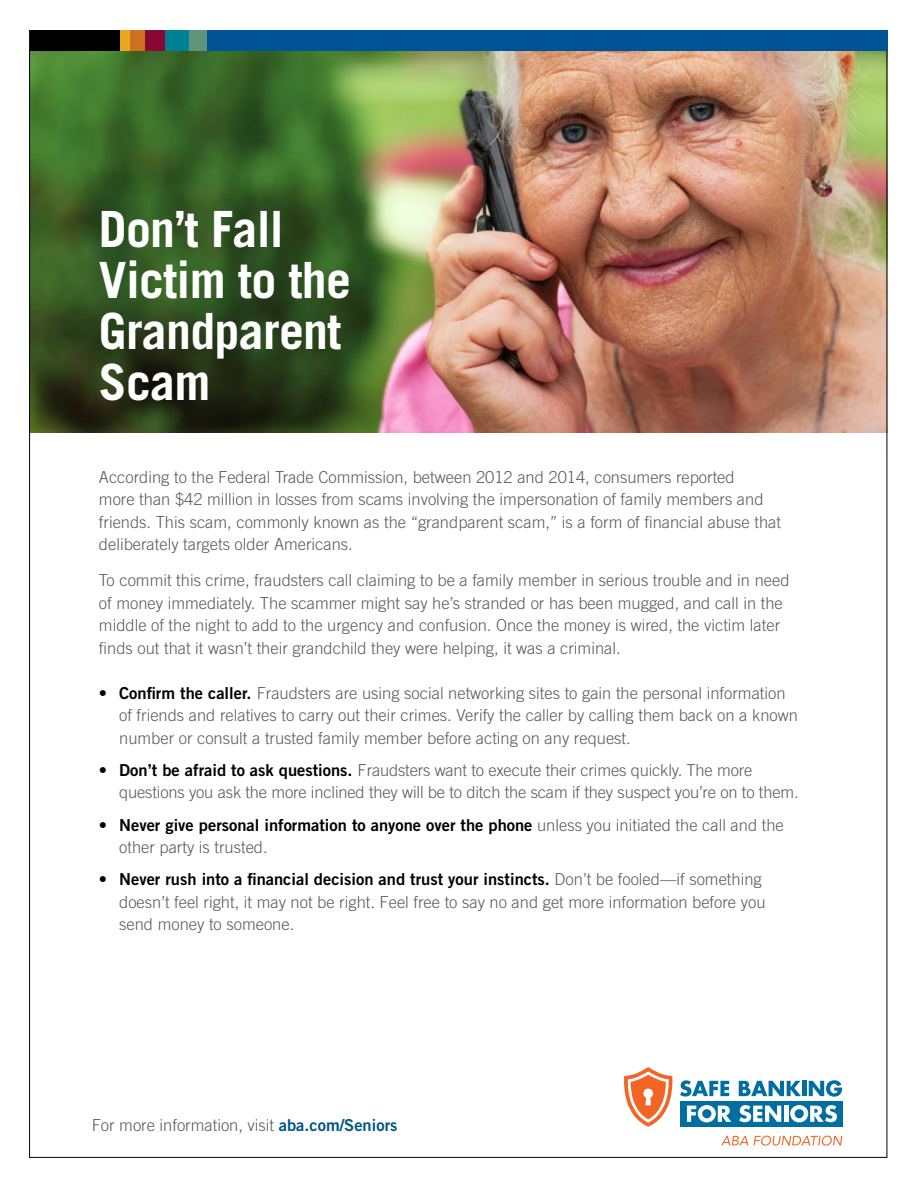
<style>
.page{position:relative;width:918px;height:1188px;background:#fff}
.page>*{position:absolute;margin:0;border:0;box-sizing:border-box;transform-origin:0 0}
.t1{font:700 49.95px/51.3px "Trade Gothic LT Std";letter-spacing:-.015em;color:#fff}
.t2{font:300 16.5px/22.5px "Trade Gothic LT Std";color:#58595b}
.t3{font:16.5px "Trade Gothic LT Std Bd 2";color:#000}
.s1{font-family:"Trade Gothic LT Std Bd 2";font-weight:400;color:#000}
.s2{font-family:"Trade Gothic LT Std";font-weight:300;color:#58595b}
.s3{font-family:"Trade Gothic LT Std Bd 2";font-weight:400;color:#00548b}
</style>
<div class="page">
<img style="left:31px;top:51px;width:857px;height:381px">
<div style="left:30px;top:30px;width:90px;height:21px;background:#000"></div>
<div style="left:207px;top:30px;width:680px;height:21px;background:#005496"></div>
<div style="left:120px;top:30px;width:10px;height:21px;background:#e7a71f"></div>
<div style="left:145px;top:30px;width:20px;height:21px;background:#880834"></div>
<div style="left:130px;top:30px;width:15px;height:21px;background:#ce701d"></div>
<div style="left:165px;top:30px;width:25px;height:21px;background:#008095"></div>
<div style="left:190px;top:30px;width:17px;height:21px;background:#60947a"></div>
<svg style="left:721px;top:1136px;width:121px;height:10px"></svg>
<div style="left:680px;top:1101px;width:162px;height:26px;background:#006ea0"></div>
<svg style="left:687px;top:1105px;width:44px;height:17px"></svg>
<svg style="left:739px;top:1105px;width:42px;height:17px"></svg>
<hr style="left:784px;top:1106px;width:4px;height:16px;background:#fff">
<svg style="left:790px;top:1105px;width:47px;height:17px"></svg>
<svg style="left:680px;top:1080px;width:49px;height:17px"></svg>
<svg style="left:739px;top:1081px;width:62px;height:15px"></svg>
<hr style="left:802px;top:1081px;width:4px;height:15px;background:#006ea0">
<svg style="left:809px;top:1080px;width:33px;height:17px"></svg>
<svg style="left:624px;top:1067px;width:48px;height:60px"></svg>
<h1 class="t1" style="left:99px;top:202px;width:254px">Don’t Fall<br>Victim to the<br>Grandparent<br>Scam</h1>
<p class="t2" style="left:99px;top:465px;width:684px">According to the Federal Trade Commission, between 2012 and 2014, consumers reported<br>more than $42 million in losses from scams involving the impersonation of family members and friends. This scam, commonly known as the “grandparent scam,” is a form of financial abuse that deliberately targets older Americans.</p>
<p class="t2" style="left:99px;top:569px;width:692px">To commit this crime, fraudsters call claiming to be a family member in serious trouble and in need of money immediately. The scammer might say he’s stranded or has been mugged, and call in the middle of the night to add to the urgency and confusion. Once the money is wired, the victim later finds out that it wasn’t their grandchild they were helping, it was a criminal.</p>
<p class="t2" style="left:119px;top:681px;width:680px;text-indent:-20px"><span class="s1">• Confirm the caller.</span> Fraudsters are using social networking sites to gain the personal information of friends and relatives to carry out their crimes. Verify the caller by calling them back on a known number or consult a trusted family member before acting on any request.</p>
<p class="t2" style="left:119px;top:759px;width:681px;text-indent:-20px"><span class="s1">• Don’t be afraid to ask questions.</span> Fraudsters want to execute their crimes quickly. The more questions you ask the more inclined they will be to ditch the scam if they suspect you’re on to them.</p>
<p class="t3" style="left:99px;top:815px;width:686px">• Never give personal information to anyone over the phone <span class="s2">unless you initiated the call and the</span></p>
<p class="t2" style="left:119px;top:836px;width:150px">other party is trusted.</p>
<p class="t3" style="left:99px;top:869px;width:664px">• Never rush into a financial decision and trust your instincts. <span class="s2">Don’t be fooled—if something</span></p>
<p class="t2" style="left:119px;top:891px;width:648px">doesn’t feel right, it may not be right. Feel free to say no and get more information before you send money to someone.</p>
<p class="t2" style="left:92px;top:1114px;width:307px">For more information, visit <span class="s3">aba.com/Seniors</span></p>
</div>
